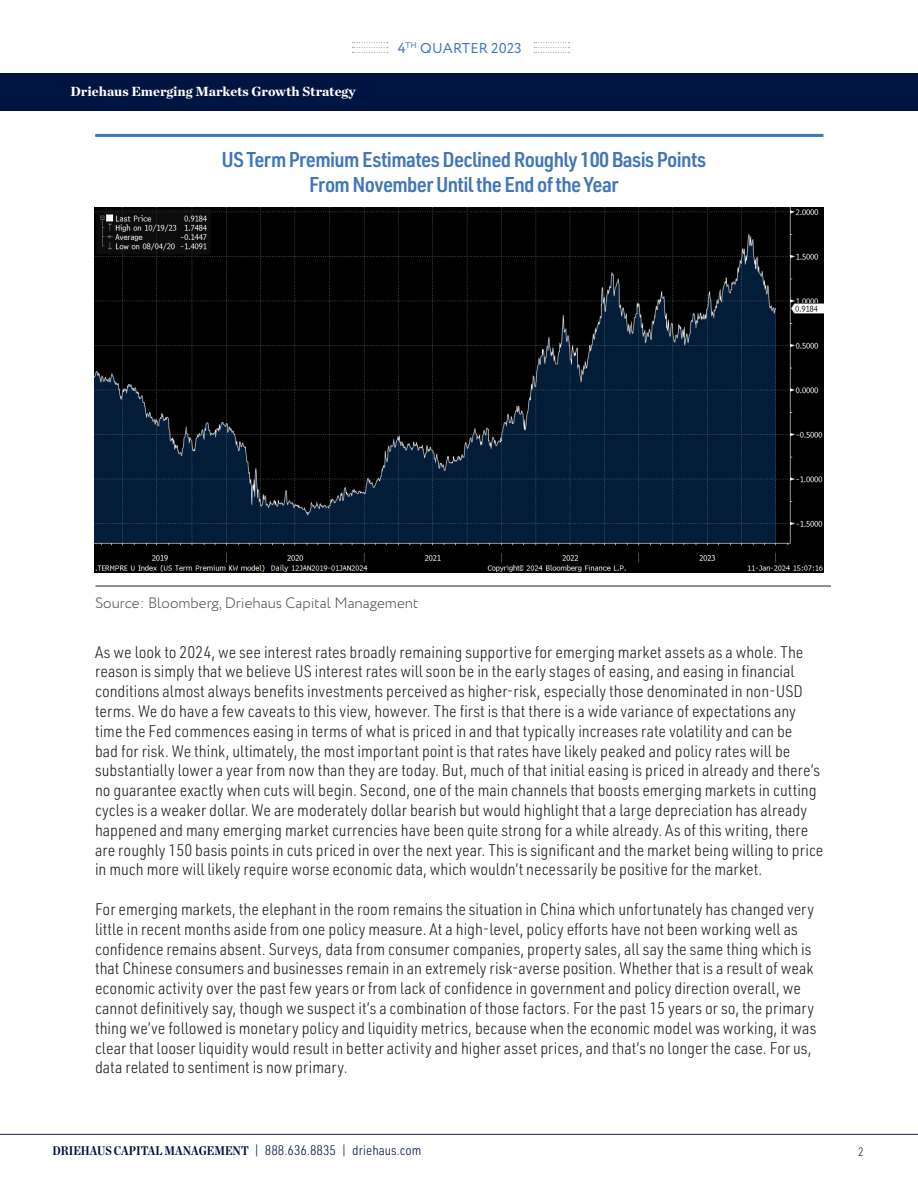
<style>
.page{position:relative;width:918px;height:1188px;background:#fff}
.page>*{position:absolute;margin:0;border:0;box-sizing:border-box;transform-origin:0 0}
.t1{font:600 21px/25.2px "URWDIN Semi Cond";letter-spacing:-.03em;color:#4176b9;text-align:center}
.t2{font:300 16.5px/19.8px "URWDIN Semi Cond";color:#231f20}
.t3{font:300 15px "Circe";color:#4b4c4d}
.t4{font:14.25px "Circe";letter-spacing:.01em;color:#4176b9}
.t5{font:300 13.5px "URWDIN Semi Cond";color:#001340}
.t6{font:900 13.5px "Chronicle Deck";color:#fff}
.t7{font:300 12px "URWDIN Semi Cond";color:#231f20}
.s1{font-family:"Chronicle Deck Cond";font-weight:700;font-size:12.75px}
</style>
<div class="page">
<hr style="left:0;top:1134px;width:918px;height:1px;background:#1f2043">
<svg style="left:352px;top:42px;width:36px;height:11px"></svg>
<svg style="left:534px;top:42px;width:36px;height:11px"></svg>
<div style="left:0;top:73px;width:918px;height:38px;background:#001441"></div>
<hr style="left:95px;top:134px;width:728px;height:3px;background:#4176b9">
<hr style="left:95px;top:586px;width:736px;height:1px;background:#231f20">
<img style="left:94px;top:207px;width:730px;height:365px">
<p class="t6" style="left:71px;top:80px;width:287px">Driehaus Emerging Markets Growth Strategy</p>
<p class="t4" style="left:398px;top:39px;width:126px">4<sup>TH</sup> QUARTER 2023</p>
<p class="t1" style="left:221px;top:146px;width:487px">US Term Premium Estimates Declined Roughly 100 Basis Points<br>From November Until the End of the Year</p>
<p class="t3" style="left:95px;top:593px;width:325px">Source: Bloomberg, Driehaus Capital Management</p>
<p class="t2" style="left:95px;top:641px;width:730px">As we look to 2024, we see interest rates broadly remaining supportive for emerging market assets as a whole. The reason is simply that we believe US interest rates will soon be in the early stages of easing, and easing in financial conditions almost always benefits investments perceived as higher-risk, especially those denominated in non-USD terms. We do have a few caveats to this view, however. The first is that there is a wide variance of expectations any time the Fed commences easing in terms of what is priced in and that typically increases rate volatility and can be<br>bad for risk. We think, ultimately, the most important point is that rates have likely peaked and policy rates will be substantially lower a year from now than they are today. But, much of that initial easing is priced in already and there’s no guarantee exactly when cuts will begin. Second, one of the main channels that boosts emerging markets in cutting cycles is a weaker dollar. We are moderately dollar bearish but would highlight that a large depreciation has already happened and many emerging market currencies have been quite strong for a while already. As of this writing, there are roughly 150 basis points in cuts priced in over the next year. This is significant and the market being willing to price in much more will likely require worse economic data, which wouldn’t necessarily be positive for the market.</p>
<p class="t2" style="left:95px;top:899px;width:723px">For emerging markets, the elephant in the room remains the situation in China which unfortunately has changed very little in recent months aside from one policy measure. At a high-level, policy efforts have not been working well as confidence remains absent. Surveys, data from consumer companies, property sales, all say the same thing which is that Chinese consumers and businesses remain in an extremely risk-averse position. Whether that is a result of weak economic activity over the past few years or from lack of confidence in government and policy direction overall, we cannot definitively say, though we suspect it’s a combination of those factors. For the past 15 years or so, the primary thing we’ve followed is monetary policy and liquidity metrics, because when the economic model was working, it was clear that looser liquidity would result in better activity and higher asset prices, and that’s no longer the case. For us, data related to sentiment is now primary.</p>
<p class="t5" style="left:52px;top:1142px;width:371px"><span class="s1">DRIEHAUS CAPITAL MANAGEMENT</span> | 888.636.8835 | driehaus.com</p>
<p class="t7" style="left:858px;top:1143px;width:7px">2</p>
</div>
